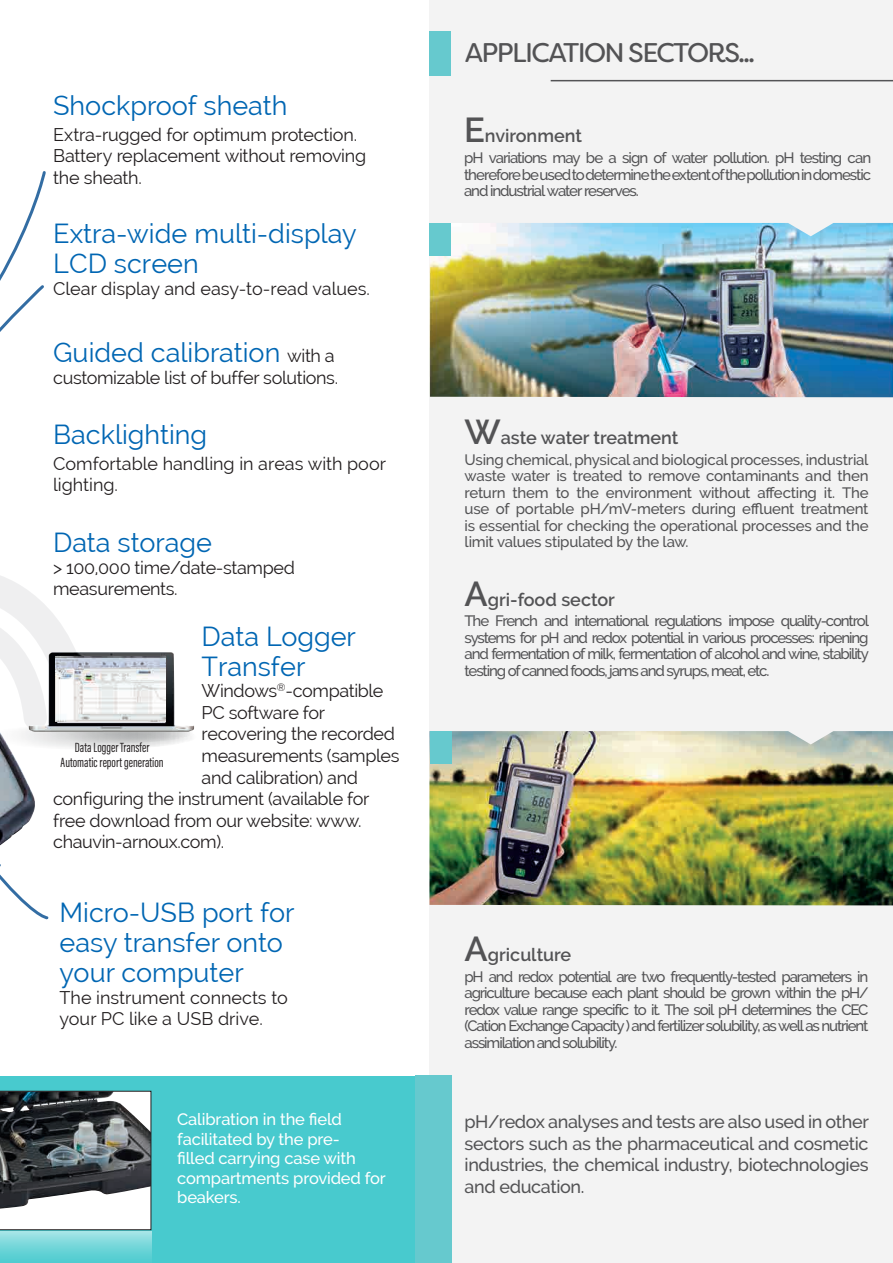
<style>
.page{position:relative;width:893px;height:1263px;background:#fff}
.page>*{position:absolute;margin:0;border:0;box-sizing:border-box;transform-origin:0 0}
.t1{font:27px/30px "Raleway";color:#0166b3}
.t2{font:27px "Filson Soft";letter-spacing:-.06em;color:#535355}
.t3{font:18px/21.6px "Raleway";letter-spacing:-.02em;color:#231f20}
.t4{font:500 18px/21.6px "Raleway";letter-spacing:-.02em;color:#535355;text-align:justify}
.t5{font:18px/21.6px "Raleway";color:#231f20}
.t6{font:600 18px "Raleway";color:#535355}
.t7{font:500 16.5px/19.5px "Raleway";letter-spacing:-.01em;color:#fff}
.t8{font:500 15px/16.5px "Raleway";letter-spacing:-.075em;color:#535355;text-align:justify}
.t9{font:13.8px/14.5px "Acumin Pro Extra Cond";color:#231f20;text-align:center}
.s1{font-size:18px;color:#231f20}
.s2{font-size:34.5px}
</style>
<div class="page">
<div style="left:429px;top:0;width:464px;height:1263px;background:#f3f3f3"></div>
<hr style="left:551px;top:80px;width:342px;height:1px;background:#535355">
<div style="left:0;top:1076px;width:429px;height:187px;background:#48cace"></div>
<div style="left:0;top:1231px;width:151px;height:32px;background:linear-gradient(to bottom,#a2e4e6,#4ccbcf)"></div>
<svg style="left:0;top:845px;width:49px;height:75px"></svg>
<svg style="left:0;top:171px;width:46px;height:161px"></svg>
<div style="left:429px;top:32px;width:22px;height:44px;background:#66c9ce"></div>
<div style="left:415px;top:1076px;width:36px;height:187px;background:#66c9ce"></div>
<svg style="left:0;top:576px;width:191px;height:173px"></svg>
<svg style="left:42px;top:721px;width:153px;height:22px"></svg>
<img style="left:28px;top:652px;width:167px;height:80px">
<img style="left:56px;top:656px;width:109px;height:65px">
<img style="left:429px;top:731px;width:464px;height:174px">
<div style="left:431px;top:731px;width:21px;height:33px;background:#66c9ce"></div>
<img style="left:429px;top:223px;width:464px;height:174px">
<div style="left:429px;top:223px;width:22px;height:33px;background:#66c9ce"></div>
<img style="left:0;top:732px;width:36px;height:113px">
<svg style="left:0;top:1091px;width:151px;height:139px;background:#75787a"></svg>
<h1 class="t1" style="left:53px;top:90px;width:236px">Shockproof sheath</h1>
<p class="t3" style="left:53px;top:124px;width:315px">Extra-rugged for optimum protection.<br>Battery replacement without removing the sheath.</p>
<h1 class="t1" style="left:53px;top:218px;width:305px">Extra-wide multi-display<br>LCD screen</h1>
<p class="t5" style="left:53px;top:278px;width:318px">Clear display and easy-to-read values.</p>
<h1 class="t1" style="left:53px;top:338px;width:283px">Guided calibration <span class="s1">with a</span></h1>
<p class="t3" style="left:53px;top:367px;width:286px">customizable list of buffer solutions.</p>
<h1 class="t1" style="left:53px;top:419px;width:155px">Backlighting</h1>
<p class="t5" style="left:53px;top:452px;width:334px">Comfortable handling in areas with poor lighting.</p>
<h1 class="t1" style="left:53px;top:528px;width:160px">Data storage</h1>
<p class="t3" style="left:53px;top:557px;width:243px">&gt; 100,000 time/date-stamped measurements.</p>
<h1 class="t1" style="left:202px;top:621px;width:156px">Data Logger<br>Transfer</h1>
<p class="t3" style="left:202px;top:680px;width:183px">Windows<sup>®</sup>-compatible</p>
<p class="t3" style="left:202px;top:702px;width:125px">PC software for</p>
<p class="t3" style="left:202px;top:723px;width:195px">recovering the recorded</p>
<p class="t3" style="left:202px;top:745px;width:199px">measurements (samples</p>
<p class="t3" style="left:202px;top:766px;width:158px">and calibration) and</p>
<p class="t3" style="left:53px;top:788px;width:318px">configuring the instrument (available for</p>
<p class="t3" style="left:53px;top:810px;width:310px">free download from our website: www.</p>
<p class="t3" style="left:53px;top:831px;width:173px">chauvin-arnoux.com).</p>
<p class="t9" style="left:61px;top:740px;width:105px">Data Logger Transfer<br>Automatic report generation</p>
<h1 class="t1" style="left:60px;top:897px;width:237px">Micro-USB port for easy transfer onto your computer</h1>
<p class="t5" style="left:60px;top:986px;width:230px">The instrument connects to your PC like a USB drive.</p>
<p class="t7" style="left:177px;top:1109px;width:210px">Calibration in the field facilitated by the pre-<br>filled carrying case with compartments provided for beakers.</p>
<h1 class="t2" style="left:465px;top:35px;width:292px">APPLICATION SECTORS...</h1>
<p class="t6" style="left:464px;top:126px;width:119px"><span class="s2">E</span>nvironment</p>
<p class="t8" style="left:464px;top:150px;width:409px">pH variations may be a sign of water pollution. pH testing can therefore be used to determine the extent of the pollution in domestic and industrial water reserves.</p>
<p class="t6" style="left:465px;top:427px;width:215px"><span class="s2">W</span>aste water treatment</p>
<p class="t8" style="left:465px;top:451px;width:405px">Using chemical, physical and biological processes, industrial waste water is treated to remove contaminants and then return them to the environment without affecting it. The use of portable pH/mV-meters during effluent treatment is essential for checking the operational processes and the limit values stipulated by the law.</p>
<p class="t6" style="left:465px;top:589px;width:152px"><span class="s2">A</span>gri-food sector</p>
<p class="t8" style="left:465px;top:613px;width:406px">The French and international regulations impose quality-control systems for pH and redox potential in various processes: ripening and fermentation of milk, fermentation of alcohol and wine, stability testing of canned foods, jams and syrups, meat, etc.</p>
<p class="t6" style="left:465px;top:944px;width:108px"><span class="s2">A</span>griculture</p>
<p class="t8" style="left:465px;top:968px;width:405px">pH and redox potential are two frequently-tested parameters in agriculture because each plant should be grown within the pH/ redox value range specific to it. The soil pH determines the CEC (Cation Exchange Capacity ) and fertilizer solubility, as well as nutrient assimilation and solubility.</p>
<p class="t4" style="left:465px;top:1111px;width:406px">pH/redox analyses and tests are also used in other sectors such as the pharmaceutical and cosmetic industries, the chemical industry, biotechnologies and education.</p>
</div>
